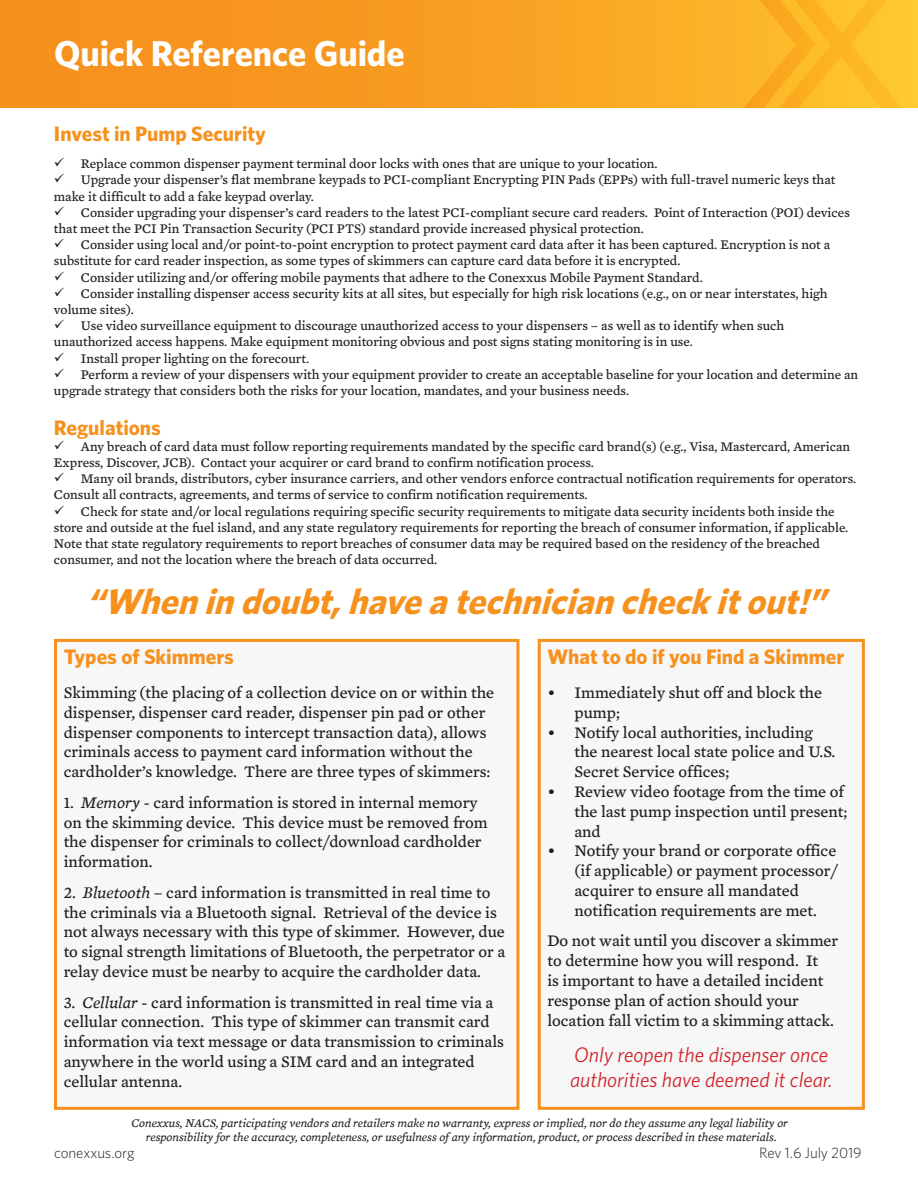
<style>
.page{position:relative;width:918px;height:1188px;background:#fff}
.page>*{position:absolute;margin:0;border:0;box-sizing:border-box;transform-origin:0 0}
.t1{font:italic 700 36px "Whitney";color:#f6911e}
.t2{font:700 36px "Whitney";letter-spacing:-.005em;color:#fff}
.t3{font:700 21px "Whitney";color:#f6911e}
.t4{font:italic 21px/25.2px "Whitney";color:#d1232a}
.t5{font:16.5px/19.8px "Mercury Text G4";color:#231f20}
.t6{font:300 15px "Whitney";letter-spacing:-.01em;color:#231f20}
.t7{font:13.5px/16.2px "Mercury Text G4";color:#231f20}
.t8{font:italic 12px "Mercury Text G4";color:#231f20}
.s1{font-style:italic}
</style>
<div class="page">
<svg style="left:0;top:0;width:918px;height:108px;background:#f89d21"></svg>
<svg style="left:744px;top:0;width:158px;height:108px;background:#fcb928"></svg>
<div style="left:55px;top:640px;width:463px;height:468px;background:#f7f7f7"></div>
<div style="left:54px;top:639px;width:465px;height:471px;border:3px solid #f6911e"></div>
<div style="left:539px;top:640px;width:324px;height:468px;background:#f7f7f7"></div>
<div style="left:538px;top:639px;width:327px;height:471px;border:3px solid #f6911e"></div>
<p class="t2" style="left:54px;top:32px;width:352px">Quick Reference Guide</p>
<p class="t3" style="left:54px;top:121px;width:213px">Invest in Pump Security</p>
<p class="t7" style="left:81px;top:156px;width:578px">Replace common dispenser payment terminal door locks with ones that are unique to your location.</p>
<p class="t7" style="left:54px;top:172px;width:783px;text-indent:27px">Upgrade your dispenser’s flat membrane keypads to PCI-compliant Encrypting PIN Pads (EPPs) with full-travel numeric keys that make it difficult to add a fake keypad overlay.</p>
<p class="t7" style="left:54px;top:204px;width:797px;text-indent:27px">Consider upgrading your dispenser’s card readers to the latest PCI-compliant secure card readers. Point of Interaction (POI) devices that meet the PCI Pin Transaction Security (PCI PTS) standard provide increased physical protection.</p>
<p class="t7" style="left:54px;top:237px;width:778px;text-indent:27px">Consider using local and/or point-to-point encryption to protect payment card data after it has been captured. Encryption is not a substitute for card reader inspection, as some types of skimmers can capture card data before it is encrypted.</p>
<p class="t7" style="left:81px;top:269px;width:623px">Consider utilizing and/or offering mobile payments that adhere to the Conexxus Mobile Payment Standard.</p>
<p class="t7" style="left:54px;top:285px;width:775px;text-indent:27px">Consider installing dispenser access security kits at all sites, but especially for high risk locations (e.g., on or near interstates, high volume sites).</p>
<p class="t7" style="left:54px;top:318px;width:732px;text-indent:27px">Use video surveillance equipment to discourage unauthorized access to your dispensers – as well as to identify when such unauthorized access happens. Make equipment monitoring obvious and post signs stating monitoring is in use.</p>
<p class="t7" style="left:81px;top:350px;width:230px">Install proper lighting on the forecourt.</p>
<p class="t7" style="left:54px;top:366px;width:806px;text-indent:27px">Perform a review of your dispensers with your equipment provider to create an acceptable baseline for your location and determine an upgrade strategy that considers both the risks for your location, mandates, and your business needs.</p>
<p class="t3" style="left:54px;top:415px;width:108px">Regulations</p>
<p class="t7" style="left:54px;top:438px;width:798px;text-indent:27px">Any breach of card data must follow reporting requirements mandated by the specific card brand(s) (e.g., Visa, Mastercard, American<br>Express, Discover, JCB). Contact your acquirer or card brand to confirm notification process.</p>
<p class="t7" style="left:54px;top:471px;width:804px;text-indent:27px">Many oil brands, distributors, cyber insurance carriers, and other vendors enforce contractual notification requirements for operators.<br>Consult all contracts, agreements, and terms of service to confirm notification requirements.</p>
<p class="t7" style="left:54px;top:503px;width:796px;text-indent:27px">Check for state and/or local regulations requiring specific security requirements to mitigate data security incidents both inside the store and outside at the fuel island, and any state regulatory requirements for reporting the breach of consumer information, if applicable.<br>Note that state regulatory requirements to report breaches of consumer data may be required based on the residency of the breached consumer, and not the location where the breach of data occurred.</p>
<p class="t1" style="left:87px;top:579px;width:751px">“Whenindoubt,haveatechniciancheckitout!”</p>
<p class="t3" style="left:547px;top:644px;width:298px">What to do if you Find a Skimmer</p>
<p class="t5" style="left:574px;top:683px;width:249px;text-indent:-27px">• Immediately shut off and block the pump;</p>
<p class="t5" style="left:574px;top:722px;width:262px;text-indent:-27px">• Notify local authorities, including the nearest local state police and U.S.<br>Secret Service offices;</p>
<p class="t5" style="left:574px;top:782px;width:274px;text-indent:-27px">• Review video footage from the time of the last pump inspection until present; and</p>
<p class="t5" style="left:574px;top:841px;width:265px;text-indent:-27px">• Notify your brand or corporate office (if applicable) or payment processor/ acquirer to ensure all mandated notification requirements are met.</p>
<p class="t5" style="left:547px;top:931px;width:292px">Do not wait until you discover a skimmer to determine how you will respond. It<br>is important to have a detailed incident response plan of action should your location fall victim to a skimming attack.</p>
<p class="t4" style="left:570px;top:1041px;width:264px">Only reopen the dispenser once authorities have deemed it clear.</p>
<p class="t3" style="left:64px;top:644px;width:172px">Types of Skimmers</p>
<p class="t5" style="left:64px;top:683px;width:432px">Skimming (the placing of a collection device on or within the dispenser, dispenser card reader, dispenser pin pad or other dispenser components to intercept transaction data), allows criminals access to payment card information without the cardholder’s knowledge. There are three types of skimmers:</p>
<p class="t5" style="left:64px;top:793px;width:425px">1. <span class="s1">Memory</span> - card information is stored in internal memory on the skimming device. This device must be removed from the dispenser for criminals to collect/download cardholder information.</p>
<p class="t5" style="left:64px;top:883px;width:443px">2. <span class="s1">Bluetooth</span> – card information is transmitted in real time to the criminals via a Bluetooth signal. Retrieval of the device is not always necessary with this type of skimmer. However, due to signal strength limitations of Bluetooth, the perpetrator or a relay device must be nearby to acquire the cardholder data.</p>
<p class="t5" style="left:64px;top:992px;width:442px">3. <span class="s1">Cellular</span> - card information is transmitted in real time via a cellular connection. This type of skimmer can transmit card information via text message or data transmission to criminals anywhere in the world using a SIM card and an integrated cellular antenna.</p>
<p class="t8" style="left:132px;top:1116px;width:658px">Conexxus, NACS, participating vendors and retailers make no warranty, express or implied, nor do they assume any legal liability or</p>
<p class="t8" style="left:146px;top:1130px;width:632px">responsibility for the accuracy, completeness, or usefulness of any information, product, or process described in these materials.</p>
<p class="t6" style="left:54px;top:1144px;width:82px">conexxus.org</p>
<p class="t6" style="left:759px;top:1144px;width:104px">Rev 1.6 July 2019</p>
</div>
